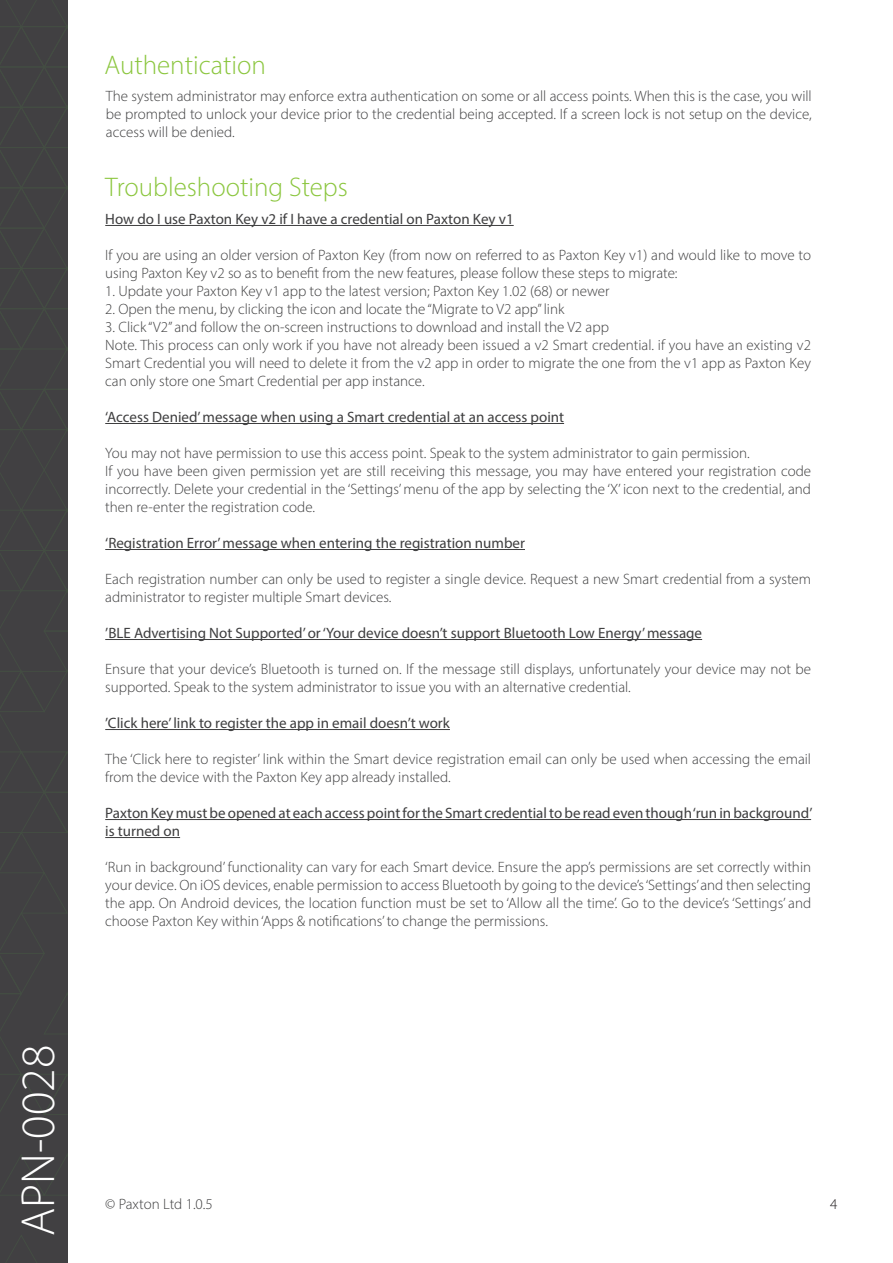
<style>
.page{position:relative;width:893px;height:1263px;background:#fff}
.page>*{position:absolute;margin:0;border:0;box-sizing:border-box;transform-origin:0 0}
.t1{font:300 48px "Myriad Pro";color:#fff}
.t2{font:300 27px "Myriad Pro";color:#8bc63e}
.t3{font:300 15px/18px "Myriad Pro";color:#3e3e3f}
.t4{font:15px/18px "Myriad Pro";color:#3e3e3f}
.t5{font:300 15px "Myriad Pro";color:#231f20}
</style>
<div class="page">
<div style="left:0;top:0;width:67px;height:1263px;background:#414042"></div>
<svg style="left:6px;top:1235px;width:31px;height:28px"></svg>
<svg style="left:0;top:0;width:67px;height:1196px"></svg>
<hr style="left:105px;top:225px;width:409px;height:1px;background:#3e3e3f">
<hr style="left:105px;top:423px;width:459px;height:1px;background:#3e3e3f">
<hr style="left:105px;top:549px;width:420px;height:1px;background:#3e3e3f">
<hr style="left:105px;top:639px;width:597px;height:1px;background:#3e3e3f">
<hr style="left:105px;top:729px;width:345px;height:1px;background:#3e3e3f">
<hr style="left:105px;top:819px;width:706px;height:1px;background:#3e3e3f">
<hr style="left:105px;top:837px;width:75px;height:1px;background:#3e3e3f">
<h1 class="t1" style="left:9px;top:1236px;width:192px;rotate:-90deg">APN-0028</h1>
<p class="t2" style="left:105px;top:49px;width:163px">Authentication</p>
<p class="t3" style="left:106px;top:87px;width:707px;text-align:justify">The system administrator may enforce extra authentication on some or all access points. When this is the case, you will be prompted to unlock your device prior to the credential being accepted. If a screen lock is not setup on the device, access will be denied.</p>
<p class="t2" style="left:105px;top:170px;width:244px">Troubleshooting Steps</p>
<p class="t4" style="left:105px;top:210px;width:410px">How do I use Paxton Key v2 if I have a credential on Paxton Key v1</p>
<p class="t3" style="left:105px;top:246px;width:707px">If you are using an older version of Paxton Key (from now on referred to as Paxton Key v1) and would like to move to using Paxton Key v2 so as to benefit from the new features, please follow these steps to migrate:</p>
<p class="t3" style="left:105px;top:282px;width:506px">1. Update your Paxton Key v1 app to the latest version; Paxton Key 1.02 (68) or newer</p>
<p class="t3" style="left:105px;top:300px;width:461px">2. Open the menu, by clicking the icon and locate the “Migrate to V2 app” link</p>
<p class="t3" style="left:105px;top:318px;width:505px">3. Click “V2” and follow the on-screen instructions to download and install the V2 app</p>
<p class="t3" style="left:105px;top:336px;width:707px;text-align:justify">Note. This process can only work if you have not already been issued a v2 Smart credential. if you have an existing v2<br>Smart Credential you will need to delete it from the v2 app in order to migrate the one from the v1 app as Paxton Key can only store one Smart Credential per app instance.</p>
<p class="t4" style="left:105px;top:408px;width:460px">‘Access Denied’ message when using a Smart credential at an access point</p>
<p class="t3" style="left:105px;top:444px;width:646px">You may not have permission to use this access point. Speak to the system administrator to gain permission.</p>
<p class="t3" style="left:105px;top:462px;width:707px;text-align:justify">If you have been given permission yet are still receiving this message, you may have entered your registration code incorrectly. Delete your credential in the ‘Settings’ menu of the app by selecting the ‘X’ icon next to the credential, and then re-enter the registration code.</p>
<p class="t4" style="left:105px;top:534px;width:421px">‘Registration Error’ message when entering the registration number</p>
<p class="t3" style="left:105px;top:570px;width:707px">Each registration number can only be used to register a single device. Request a new Smart credential from a system administrator to register multiple Smart devices.</p>
<p class="t4" style="left:105px;top:624px;width:598px">’BLE Advertising Not Supported’ or ‘Your device doesn’t support Bluetooth Low Energy’ message</p>
<p class="t3" style="left:105px;top:660px;width:707px">Ensure that your device’s Bluetooth is turned on. If the message still displays, unfortunately your device may not be supported. Speak to the system administrator to issue you with an alternative credential.</p>
<p class="t4" style="left:105px;top:714px;width:346px">’Click here’ link to register the app in email doesn’t work</p>
<p class="t3" style="left:105px;top:750px;width:707px">The ‘Click here to register’ link within the Smart device registration email can only be used when accessing the email from the device with the Paxton Key app already installed.</p>
<p class="t4" style="left:105px;top:804px;width:709px">Paxton Key must be opened at each access point for the Smart credential to be read even though ‘run in background’ is turned on</p>
<p class="t3" style="left:105px;top:858px;width:707px;text-align:justify">‘Run in background’ functionality can vary for each Smart device. Ensure the app’s permissions are set correctly within your device. On iOS devices, enable permission to access Bluetooth by going to the device’s ‘Settings’ and then selecting the app. On Android devices, the location function must be set to ‘Allow all the time’. Go to the device’s ‘Settings’ and choose Paxton Key within ‘Apps &amp; notifications’ to change the permissions.</p>
<p class="t3" style="left:105px;top:1195px;width:109px">© Paxton Ltd 1.0.5</p>
<p class="t5" style="left:830px;top:1195px;width:9px">4</p>
</div>
